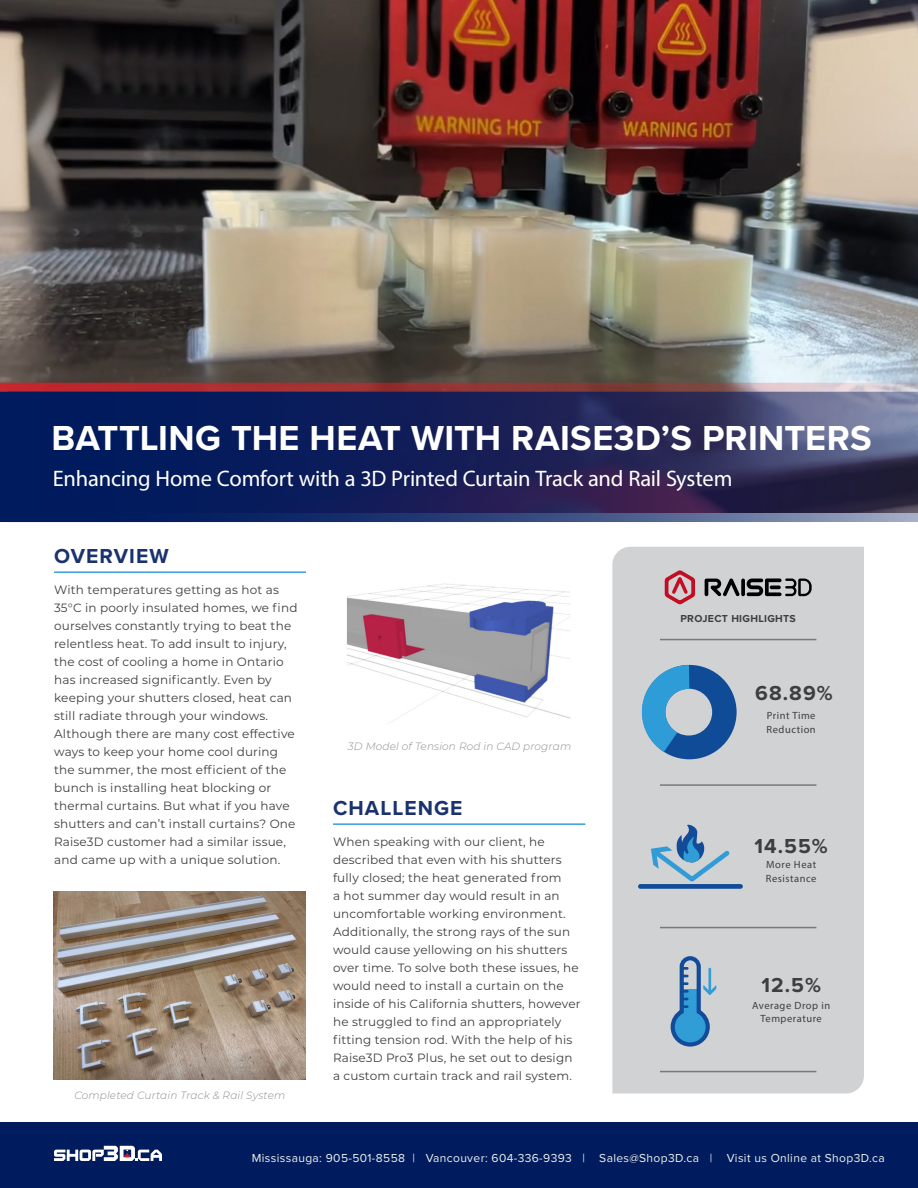
<style>
.page{position:relative;width:918px;height:1188px;background:#fff}
.page>*{position:absolute;margin:0;border:0;box-sizing:border-box;transform-origin:0 0}
.t1{font:700 36px "Proxima Nova";letter-spacing:.01em;color:#fff}
.t2{font:22.5px "Myriad Pro";letter-spacing:-.01em;color:#fff}
.t3{font:700 21px "Proxima Nova";letter-spacing:.05em;color:#1a326e}
.t4{font:700 21px "Proxima Nova";letter-spacing:.05em;color:#3e3e3f}
.t5{font:12px/18px "Montserrat";letter-spacing:.015em;color:#3e3e3f}
.t6{font:12px "Proxima Nova";letter-spacing:.03em;color:#eef1ea}
.t7{font:italic 300 10.5px "Montserrat";letter-spacing:.015em;color:#8b8d90}
.t8{font:10.5px/13.5px "Myriad Pro";letter-spacing:.05em;color:#3e3e3f}
.t9{font:700 10.5px "Proxima Nova";letter-spacing:.03em;color:#3e3e3f}
</style>
<div class="page">
<div style="left:612px;top:547px;width:252px;height:547px;background:#d1d2d4"></div>
<img style="left:0;top:0;width:918px;height:383px">
<svg style="left:0;top:383px;width:918px;height:9px;background:#a24f52"></svg>
<svg style="left:8px;top:392px;width:910px;height:130px;background:#1f295f"></svg>
<div style="left:0;top:1122px;width:918px;height:66px;background:#001b5e"></div>
<svg style="left:54px;top:1146px;width:108px;height:15px"></svg>
<hr style="left:54px;top:571px;width:252px;height:2px;background:#329edb">
<hr style="left:660px;top:639px;width:156px;height:1px;background:#231f20">
<hr style="left:660px;top:784px;width:156px;height:2px;background:#231f20">
<hr style="left:660px;top:927px;width:156px;height:1px;background:#231f20">
<hr style="left:660px;top:1071px;width:156px;height:1px;background:#231f20">
<img style="left:54px;top:891px;width:252px;height:189px">
<img style="left:347px;top:583px;width:223px;height:140px">
<svg style="left:642px;top:665px;width:95px;height:94px;background:#6595bf"></svg>
<div style="left:638px;top:884px;width:105px;height:5px;background:#124b98;border-radius:2px"></div>
<svg style="left:650px;top:825px;width:81px;height:58px;background:#a4bcce"></svg>
<svg style="left:671px;top:958px;width:45px;height:89px;background:#78a3c6"></svg>
<svg style="left:665px;top:570px;width:30px;height:34px"></svg>
<svg style="left:705px;top:579px;width:107px;height:17px;background:#69696a"></svg>
<hr style="left:333px;top:823px;width:252px;height:2px;background:#329edb">
<h1 class="t1" style="left:52px;top:411px;width:822px">BATTLING THE HEAT WITH RAISE3D’S PRINTERS</h1>
<h2 class="t2" style="left:53px;top:465px;width:681px">Enhancing Home Comfort with a 3D Printed Curtain Track and Rail System</h2>
<h3 class="t3" style="left:54px;top:541px;width:116px">OVERVIEW</h3>
<p class="t5" style="left:54px;top:580px;width:245px">With temperatures getting as hot as 35°C in poorly insulated homes, we find ourselves constantly trying to beat the relentless heat. To add insult to injury, the cost of cooling a home in Ontario has increased significantly. Even by keeping your shutters closed, heat can still radiate through your windows.<br>Although there are many cost effective ways to keep your home cool during the summer, the most efficient of the bunch is installing heat blocking or thermal curtains. But what if you have shutters and can’t install curtains? One Raise3D customer had a similar issue, and came up with a unique solution.</p>
<p class="t7" style="left:74px;top:1088px;width:212px">Completed Curtain Track &amp; Rail System</p>
<p class="t7" style="left:348px;top:739px;width:225px">3D Model of Tension Rod in CAD program</p>
<h3 class="t3" style="left:333px;top:793px;width:131px">CHALLENGE</h3>
<p class="t5" style="left:333px;top:832px;width:249px">When speaking with our client, he described that even with his shutters fully closed; the heat generated from<br>a hot summer day would result in an uncomfortable working environment.<br>Additionally, the strong rays of the sun would cause yellowing on his shutters over time. To solve both these issues, he would need to install a curtain on the inside of his California shutters, however he struggled to find an appropriately fitting tension rod. With the help of his Raise3D Pro3 Plus, he set out to design a custom curtain track and rail system.</p>
<p class="t9" style="left:680px;top:610px;width:117px">PROJECT HIGHLIGHTS</p>
<h3 class="t4" style="left:755px;top:678px;width:79px">68.89%</h3>
<p class="t8" style="left:767px;top:709px;width:51px">Print Time<br>Reduction</p>
<h3 class="t4" style="left:755px;top:831px;width:75px">14.55%</h3>
<p class="t8" style="left:766px;top:858px;width:52px">More Heat<br>Resistance</p>
<h3 class="t4" style="left:761px;top:969px;width:61px">12.5%</h3>
<p class="t8" style="left:752px;top:998px;width:80px;text-align:center">Average Drop in<br>Temperature</p>
<p class="t6" style="left:252px;top:1149px;width:635px">Mississauga: 905-501-8558 | Vancouver: 604-336-9393 | Sales@Shop3D.ca | Visit us Online at Shop3D.ca</p>
</div>
